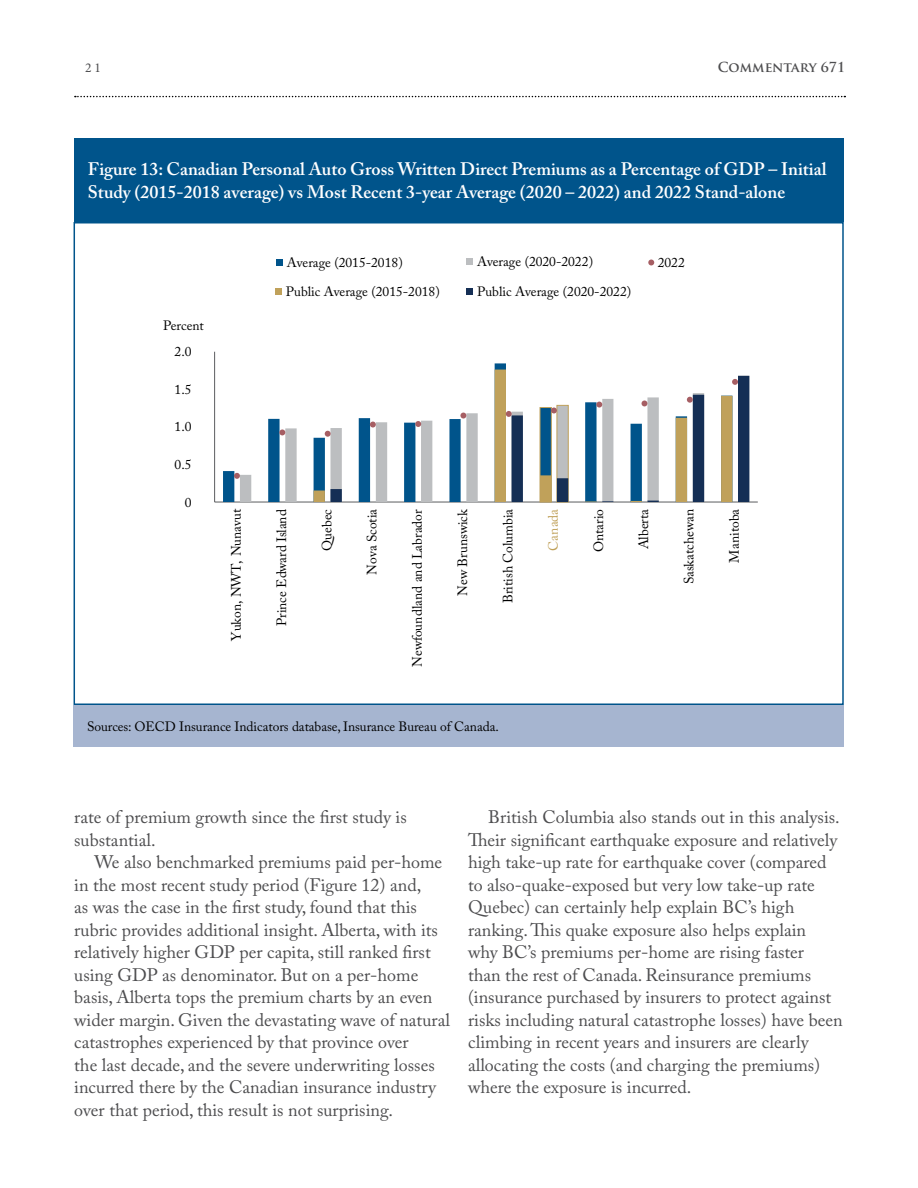
<style>
.page{position:relative;width:918px;height:1188px;background:#fff}
.page>*{position:absolute;margin:0;border:0;box-sizing:border-box;transform-origin:0 0}
.t1{font:18px/22.5px "Adobe Caslon Pro";color:#4d4d4f}
.t2{font:600 18px/22.5px "Adobe Caslon Pro";color:#fff}
.t3{font:13.5px "Adobe Caslon Pro";color:#000}
.t4{font:700 13.5px "Trajan Pro";color:#4d4d4f}
.t5{font:13.5px "Adobe Caslon Pro";letter-spacing:.005em;color:#c0a15a}
.t6{font:13.5px "Minion Pro";color:#4d4d4f}
</style>
<div class="page">
<svg style="left:75px;top:96px;width:770px;height:1px"></svg>
<div style="left:74px;top:222px;width:770px;height:483px;background:#fff;border:2px solid #00548b"></div>
<div style="left:74px;top:138px;width:770px;height:84px;background:#00548b"></div>
<div style="left:74px;top:705px;width:770px;height:42px;background:#a6b5d0"></div>
<hr style="left:214px;top:352px;width:1px;height:150px;background:#6d6e71">
<hr style="left:215px;top:501px;width:543px;height:2px;background:#6d6e71">
<svg style="left:223px;top:363px;width:283px;height:139px"></svg>
<svg style="left:240px;top:376px;width:74px;height:126px"></svg>
<svg style="left:314px;top:370px;width:192px;height:132px"></svg>
<svg style="left:330px;top:376px;width:419px;height:126px"></svg>
<svg style="left:234px;top:473px;width:6px;height:6px"></svg>
<svg style="left:279px;top:429px;width:6px;height:6px"></svg>
<svg style="left:325px;top:431px;width:6px;height:6px"></svg>
<svg style="left:370px;top:422px;width:6px;height:6px"></svg>
<svg style="left:415px;top:421px;width:6px;height:6px"></svg>
<svg style="left:460px;top:413px;width:6px;height:6px"></svg>
<svg style="left:506px;top:411px;width:6px;height:6px"></svg>
<svg style="left:551px;top:408px;width:6px;height:5px"></svg>
<svg style="left:596px;top:402px;width:6px;height:6px"></svg>
<svg style="left:642px;top:401px;width:5px;height:5px"></svg>
<svg style="left:687px;top:397px;width:6px;height:6px"></svg>
<svg style="left:732px;top:379px;width:6px;height:6px"></svg>
<div style="left:276px;top:259px;width:6px;height:7px;background:#00548b"></div>
<div style="left:466px;top:259px;width:7px;height:6px;background:#bcbec0"></div>
<div style="left:275px;top:288px;width:7px;height:7px;background:#c0a15a"></div>
<div style="left:466px;top:288px;width:7px;height:7px;background:#152f55"></div>
<svg style="left:648px;top:260px;width:6px;height:5px"></svg>
<p class="t6" style="left:85px;top:59px;width:17px">21</p>
<p class="t4" style="left:718px;top:59px;width:129px">COMMENTARY 671</p>
<p class="t2" style="left:88px;top:158px;width:740px">Figure 13: Canadian Personal Auto Gross Written Direct Premiums as a Percentage of GDP – Initial<br>Study (2015-2018 average) vs Most Recent 3-year Average (2020 – 2022) and 2022 Stand-alone</p>
<p class="t3" style="left:163px;top:318px;width:42px">Percent</p>
<p class="t3" style="left:175px;top:344px;width:19px">2.0</p>
<p class="t3" style="left:175px;top:381px;width:19px">1.5</p>
<p class="t3" style="left:175px;top:419px;width:19px">1.0</p>
<p class="t3" style="left:175px;top:456px;width:19px">0.5</p>
<p class="t3" style="left:185px;top:494px;width:8px">0</p>
<p class="t3" style="left:287px;top:254px;width:118px">Average (2015-2018)</p>
<p class="t3" style="left:477px;top:254px;width:118px">Average (2020-2022)</p>
<p class="t3" style="left:286px;top:283px;width:155px">Public Average (2015-2018)</p>
<p class="t3" style="left:477px;top:283px;width:155px">Public Average (2020-2022)</p>
<p class="t3" style="left:658px;top:254px;width:29px">2022</p>
<p class="t3" style="left:228px;top:641px;width:133px;rotate:-90deg">Yukon, NWT, Nunavut</p>
<p class="t3" style="left:274px;top:626px;width:119px;rotate:-90deg">Prince Edward Island</p>
<p class="t3" style="left:319px;top:551px;width:43px;rotate:-90deg">Quebec</p>
<p class="t3" style="left:364px;top:575px;width:67px;rotate:-90deg">Nova Scotia</p>
<p class="t3" style="left:409px;top:667px;width:159px;rotate:-90deg">Newfoundland and Labrador</p>
<p class="t3" style="left:455px;top:596px;width:88px;rotate:-90deg">New Brunswick</p>
<p class="t3" style="left:500px;top:603px;width:96px;rotate:-90deg">British Columbia</p>
<p class="t5" style="left:545px;top:551px;width:43px;rotate:-90deg">Canada</p>
<p class="t3" style="left:590px;top:552px;width:45px;rotate:-90deg">Ontario</p>
<p class="t3" style="left:636px;top:549px;width:42px;rotate:-90deg">Alberta</p>
<p class="t3" style="left:681px;top:584px;width:77px;rotate:-90deg">Saskatchewan</p>
<p class="t3" style="left:726px;top:563px;width:55px;rotate:-90deg">Manitoba</p>
<p class="t3" style="left:87px;top:718px;width:413px">Sources: OECD Insurance Indicators database, Insurance Bureau of Canada.</p>
<p class="t1" style="left:74px;top:806px;width:334px">rate of premium growth since the first study is substantial.</p>
<p class="t1" style="left:74px;top:851px;width:377px;text-indent:20px">We also benchmarked premiums paid per-home in the most recent study period (Figure 12) and,<br>as was the case in the first study, found that this rubric provides additional insight. Alberta, with its relatively higher GDP per capita, still ranked first using GDP as denominator. But on a per-home basis, Alberta tops the premium charts by an even wider margin. Given the devastating wave of natural catastrophes experienced by that province over<br>the last decade, and the severe underwriting losses incurred there by the Canadian insurance industry over that period, this result is not surprising.</p>
<p class="t1" style="left:468px;top:806px;width:376px;text-indent:20px">British Columbia also stands out in this analysis.<br>Their significant earthquake exposure and relatively high take-up rate for earthquake cover (compared to also-quake-exposed but very low take-up rate Quebec) can certainly help explain BC’s high ranking. This quake exposure also helps explain<br>why BC’s premiums per-home are rising faster<br>than the rest of Canada. Reinsurance premiums (insurance purchased by insurers to protect against risks including natural catastrophe losses) have been climbing in recent years and insurers are clearly allocating the costs (and charging the premiums) where the exposure is incurred.</p>
</div>
